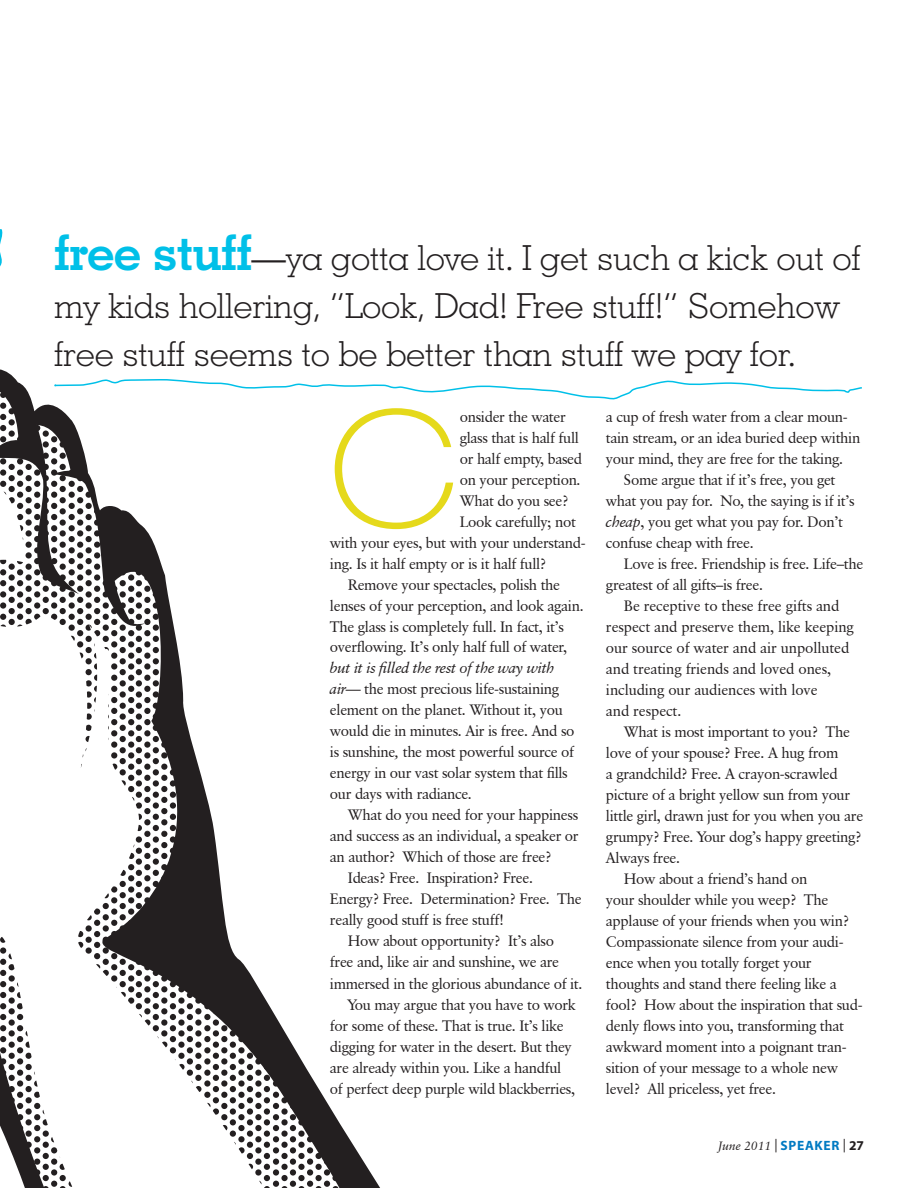
<style>
.page{position:relative;width:918px;height:1188px;background:#fff}
.page>*{position:absolute;margin:0;border:0;box-sizing:border-box;transform-origin:0 0}
.t1{font:100 expanded 162px "Helvetica Neue";color:#e5d91b}
.t2{font:300 34.5px/48px "Geometric Slab 703 BT";letter-spacing:-.01em;color:#231f20}
.t3{font:15px/21px "Classical Garamond BT";letter-spacing:-.025em;color:#231f20}
.t4{font:italic 12px "Classical Garamond BT";color:#231f20}
.s1{font-weight:700;font-size:49.5px;color:#00c0e8}
.s2{font-family:"Classical Garamond BT";font-weight:400}
.s3{font-style:italic}
.s4{font-family:"Myriad";font-style:normal;font-size:13.5px}
.s5{font-family:"Myriad";font-weight:700;font-style:normal;font-size:13.5px;color:#007ac2}
.s6{font-family:"Myriad";font-weight:700;font-style:normal;font-size:13.5px}
</style>
<div class="page">
<svg style="left:0;top:229px;width:3px;height:38px"></svg>
<svg style="left:471px;top:380px;width:391px;height:20px"></svg>
<svg style="left:0;top:369px;width:471px;height:819px"></svg>
<h2 class="t2" style="left:54px;top:234px;width:808px"><span class="s1">free stuff</span><span class="s2">—</span>ya gotta love it. I get such a kick out of my kids hollering, “Look, Dad! Free stuff!” Somehow free stuff seems to be better than stuff we pay for.</h2>
<h1 class="t1" style="left:330px;top:373px;width:130px">C</h1>
<p class="t3" style="left:460px;top:406px;width:108px">onsider the water</p>
<p class="t3" style="left:460px;top:427px;width:121px">glass that is half full</p>
<p class="t3" style="left:460px;top:448px;width:124px">or half empty, based</p>
<p class="t3" style="left:460px;top:469px;width:123px">on your perception.</p>
<p class="t3" style="left:460px;top:490px;width:110px">What do you see?</p>
<p class="t3" style="left:460px;top:511px;width:118px">Look carefully; not</p>
<p class="t3" style="left:330px;top:532px;width:257px">with your eyes, but with your understand-</p>
<p class="t3" style="left:330px;top:553px;width:218px">ing. Is it half empty or is it half full?</p>
<p class="t3" style="left:348px;top:574px;width:214px">Remove your spectacles, polish the</p>
<p class="t3" style="left:330px;top:595px;width:255px">lenses of your perception, and look again.</p>
<p class="t3" style="left:330px;top:616px;width:236px">The glass is completely full. In fact, it’s</p>
<p class="t3" style="left:330px;top:637px;width:239px">overflowing. It’s only half full of water,</p>
<p class="t3" style="left:330px;top:658px;width:246px"><span class="s3">but it is filled the rest of the way with air—</span> the most precious life-sustaining element on the planet. Without it, you would die in minutes. Air is free. And so is sunshine<span class="s3">,</span> the most powerful source of energy in our vast solar system that fills our days with radiance.</p>
<p class="t3" style="left:348px;top:805px;width:232px">What do you need for your happiness</p>
<p class="t3" style="left:330px;top:826px;width:250px">and success as an individual, a speaker or</p>
<p class="t3" style="left:330px;top:847px;width:223px">an author? Which of those are free?</p>
<p class="t3" style="left:348px;top:868px;width:187px">Ideas? Free. Inspiration? Free.</p>
<p class="t3" style="left:330px;top:889px;width:253px">Energy? Free. Determination? Free. The</p>
<p class="t3" style="left:330px;top:910px;width:175px">really good stuff is free stuff!</p>
<p class="t3" style="left:348px;top:931px;width:208px">How about opportunity? It’s also</p>
<p class="t3" style="left:330px;top:952px;width:231px">free and, like air and sunshine, we are</p>
<p class="t3" style="left:330px;top:973px;width:254px">immersed in the glorious abundance of it.</p>
<p class="t3" style="left:348px;top:994px;width:229px">You may argue that you have to work</p>
<p class="t3" style="left:330px;top:1015px;width:235px">for some of these. That is true. It’s like</p>
<p class="t3" style="left:330px;top:1036px;width:244px">digging for water in the desert. But they</p>
<p class="t3" style="left:330px;top:1057px;width:233px">are already within you. Like a handful</p>
<p class="t3" style="left:330px;top:1078px;width:247px">of perfect deep purple wild blackberries,</p>
<p class="t3" style="left:606px;top:406px;width:243px">a cup of fresh water from a clear moun-</p>
<p class="t3" style="left:606px;top:427px;width:256px">tain stream, or an idea buried deep within</p>
<p class="t3" style="left:606px;top:448px;width:239px">your mind, they are free for the taking.</p>
<p class="t3" style="left:624px;top:469px;width:213px">Some argue that if it’s free, you get</p>
<p class="t3" style="left:606px;top:490px;width:250px">what you pay for. No, the saying is if it’s</p>
<p class="t3" style="left:606px;top:511px;width:239px"><span class="s3">cheap</span>, you get what you pay for. Don’t</p>
<p class="t3" style="left:606px;top:532px;width:149px">confuse cheap with free.</p>
<p class="t3" style="left:624px;top:553px;width:241px">Love is free. Friendship is free. Life–the</p>
<p class="t3" style="left:606px;top:574px;width:159px">greatest of all gifts–is free.</p>
<p class="t3" style="left:624px;top:595px;width:217px">Be receptive to these free gifts and</p>
<p class="t3" style="left:606px;top:616px;width:249px">respect and preserve them, like keeping</p>
<p class="t3" style="left:606px;top:637px;width:245px">our source of water and air unpolluted</p>
<p class="t3" style="left:606px;top:658px;width:227px">and treating friends and loved ones,</p>
<p class="t3" style="left:606px;top:679px;width:213px">including our audiences with love</p>
<p class="t3" style="left:606px;top:700px;width:77px">and respect.</p>
<p class="t3" style="left:624px;top:721px;width:228px">What is most important to you? The</p>
<p class="t3" style="left:606px;top:742px;width:234px">love of your spouse? Free. A hug from</p>
<p class="t3" style="left:606px;top:763px;width:233px">a grandchild? Free. A crayon-scrawled</p>
<p class="t3" style="left:606px;top:784px;width:246px">picture of a bright yellow sun from your</p>
<p class="t3" style="left:606px;top:805px;width:259px">little girl, drawn just for you when you are</p>
<p class="t3" style="left:606px;top:826px;width:257px">grumpy? Free. Your dog’s happy greeting?</p>
<p class="t3" style="left:606px;top:847px;width:76px">Always free.</p>
<p class="t3" style="left:624px;top:868px;width:185px">How about a friend’s hand on</p>
<p class="t3" style="left:606px;top:889px;width:224px">your shoulder while you weep? The</p>
<p class="t3" style="left:606px;top:910px;width:245px">applause of your friends when you win?</p>
<p class="t3" style="left:606px;top:931px;width:239px">Compassionate silence from your audi-</p>
<p class="t3" style="left:606px;top:952px;width:207px">ence when you totally forget your</p>
<p class="t3" style="left:606px;top:973px;width:232px">thoughts and stand there feeling like a</p>
<p class="t3" style="left:606px;top:994px;width:258px">fool? How about the inspiration that sud-</p>
<p class="t3" style="left:606px;top:1015px;width:239px">denly flows into you, transforming that</p>
<p class="t3" style="left:606px;top:1036px;width:242px">awkward moment into a poignant tran-</p>
<p class="t3" style="left:606px;top:1057px;width:234px">sition of your message to a whole new</p>
<p class="t3" style="left:606px;top:1078px;width:172px">level? All priceless, yet free.</p>
<p class="t4" style="left:719px;top:1139px;width:147px">June 2011 <span class="s4">|</span> <span class="s5">SPEAKER</span> <span class="s4">|</span> <span class="s6">27</span></p>
</div>
